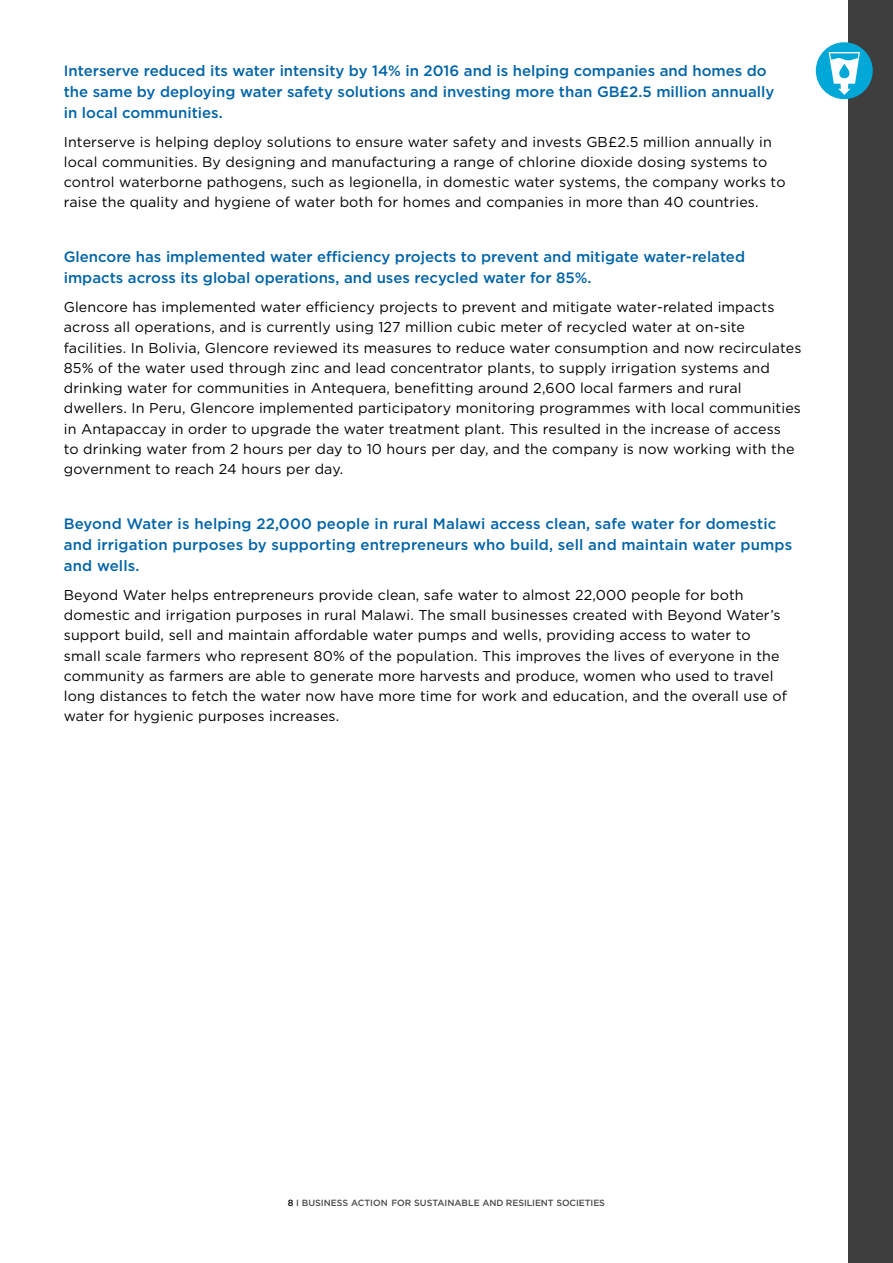
<style>
.page{position:relative;width:893px;height:1263px;background:#fff}
.page>*{position:absolute;margin:0;border:0;box-sizing:border-box;transform-origin:0 0}
.t1{font:500 15px/21px "Gotham";color:#0064a8}
.t2{font:14.25px/20.2px "Gotham";letter-spacing:.01em;color:#000}
.t3{font:500 9px "Gotham";letter-spacing:-.01em;color:#4d4b4d}
.s1{color:#000}
</style>
<div class="page">
<div style="left:848px;top:0;width:45px;height:1263px;background:#3e3e3f"></div>
<div style="left:816px;top:42px;width:57px;height:57px;background:#00a7d7;border-radius:28px"></div>
<svg style="left:829px;top:52px;width:31px;height:43px"></svg>
<p class="t1" style="left:64px;top:60px;width:712px">Interserve reduced its water intensity by 14% in 2016 and is helping companies and homes do the same by deploying water safety solutions and investing more than GB£2.5 million annually in local communities.</p>
<p class="t2" style="left:64px;top:131px;width:723px">Interserve is helping deploy solutions to ensure water safety and invests GB£2.5 million annually in local communities. By designing and manufacturing a range of chlorine dioxide dosing systems to control waterborne pathogens, such as legionella, in domestic water systems, the company works to raise the quality and hygiene of water both for homes and companies in more than 40 countries.</p>
<p class="t1" style="left:64px;top:246px;width:683px">Glencore has implemented water efficiency projects to prevent and mitigate water-related impacts across its global operations, and uses recycled water for 85%.</p>
<p class="t2" style="left:64px;top:297px;width:739px">Glencore has implemented water efficiency projects to prevent and mitigate water-related impacts across all operations, and is currently using 127 million cubic meter of recycled water at on-site facilities. In Bolivia, Glencore reviewed its measures to reduce water consumption and now recirculates 85% of the water used through zinc and lead concentrator plants, to supply irrigation systems and drinking water for communities in Antequera, benefitting around 2,600 local farmers and rural dwellers. In Peru, Glencore implemented participatory monitoring programmes with local communities in Antapaccay in order to upgrade the water treatment plant. This resulted in the increase of access<br>to drinking water from 2 hours per day to 10 hours per day, and the company is now working with the government to reach 24 hours per day.</p>
<p class="t1" style="left:64px;top:513px;width:730px">Beyond Water is helping 22,000 people in rural Malawi access clean, safe water for domestic and irrigation purposes by supporting entrepreneurs who build, sell and maintain water pumps and wells.</p>
<p class="t2" style="left:64px;top:584px;width:725px">Beyond Water helps entrepreneurs provide clean, safe water to almost 22,000 people for both domestic and irrigation purposes in rural Malawi. The small businesses created with Beyond Water’s support build, sell and maintain affordable water pumps and wells, providing access to water to small scale farmers who represent 80% of the population. This improves the lives of everyone in the community as farmers are able to generate more harvests and produce, women who used to travel long distances to fetch the water now have more time for work and education, and the overall use of water for hygienic purposes increases.</p>
<p class="t3" style="left:288px;top:1197px;width:319px"><span class="s1">8</span> I BUSINESS ACTION FOR SUSTAINABLE AND RESILIENT SOCIETIES</p>
</div>
